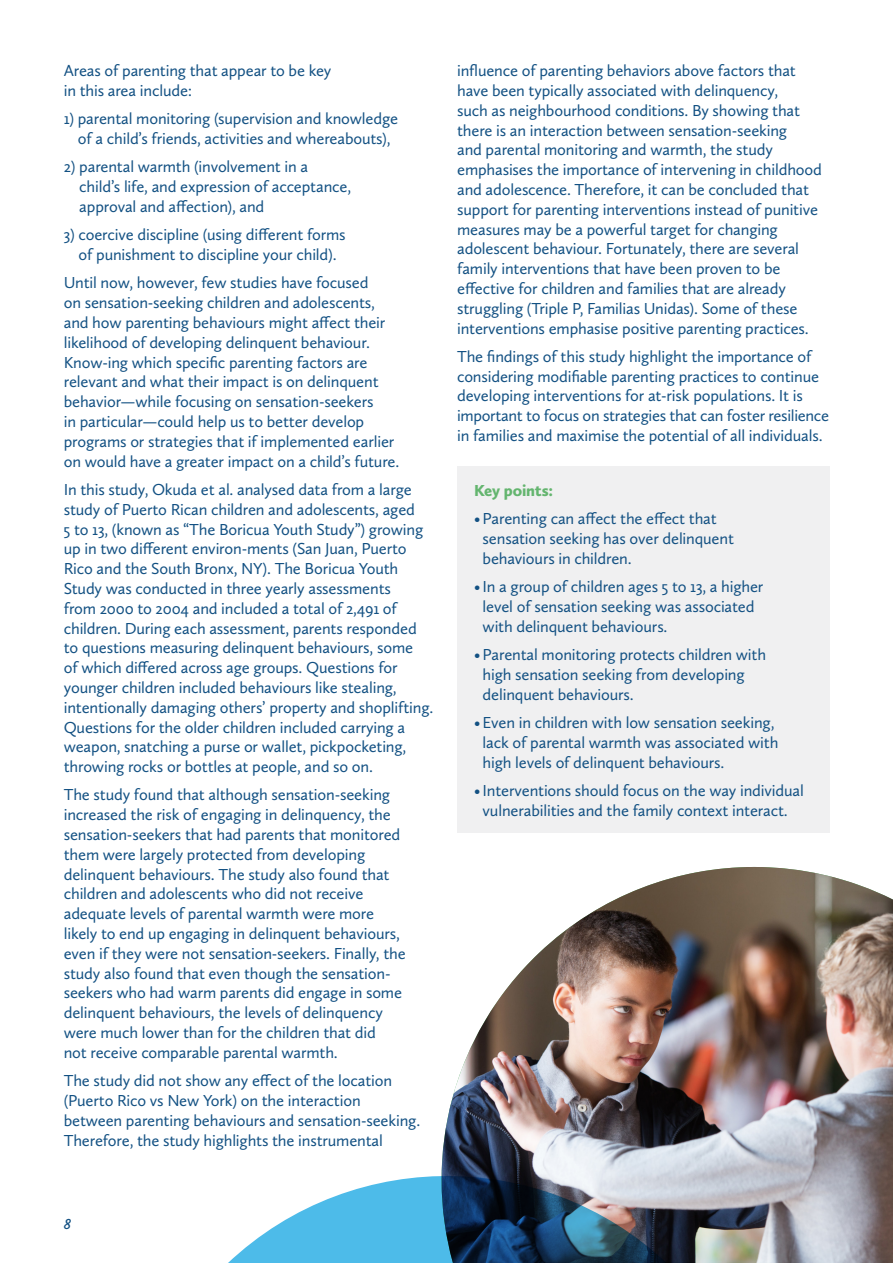
<style>
.page{position:relative;width:893px;height:1263px;background:#fff}
.page>*{position:absolute;margin:0;border:0;box-sizing:border-box;transform-origin:0 0}
.t1{font:16.5px/19.8px "Calluna Sans";letter-spacing:-.01em;color:#135183}
.t2{font:900 16.5px "Calluna Sans";letter-spacing:-.01em;color:#64b56f}
.t3{font:italic 600 15px "Calluna Sans";color:#135183}
</style>
<div class="page">
<img style="left:443px;top:867px;width:450px;height:396px">
<img style="left:228px;top:1142px;width:573px;height:121px">
<div style="left:457px;top:466px;width:372px;height:367px;background:#f0f0f1"></div>
<p class="t1" style="left:64px;top:61px;width:269px">Areas of parenting that appear to be key in this area include:</p>
<p class="t1" style="left:64px;top:109px;width:336px;text-align:center">1) parental monitoring (supervision and knowledge of a child’s friends, activities and whereabouts),</p>
<p class="t1" style="left:79px;top:157px;width:273px;text-indent:-16px">2) parental warmth (involvement in a child’s life, and expression of acceptance, approval and affection), and</p>
<p class="t1" style="left:64px;top:225px;width:283px;text-align:center">3) coercive discipline (using different forms of punishment to discipline your child).</p>
<p class="t1" style="left:64px;top:273px;width:337px">Until now, however, few studies have focused<br>on sensation-seeking children and adolescents, and how parenting behaviours might affect their likelihood of developing delinquent behaviour.<br>Know-ing which specific parenting factors are relevant and what their impact is on delinquent behavior—while focusing on sensation-seekers<br>in particular—could help us to better develop programs or strategies that if implemented earlier on would have a greater impact on a child’s future.</p>
<p class="t1" style="left:64px;top:479px;width:371px">In this study, Okuda et al. analysed data from a large study of Puerto Rican children and adolescents, aged<br>5 to 13, (known as “The Boricua Youth Study”) growing up in two different environ-ments (San Juan, Puerto Rico and the South Bronx, NY). The Boricua Youth Study was conducted in three yearly assessments<br>from 2000 to 2004 and included a total of 2,491 of children. During each assessment, parents responded to questions measuring delinquent behaviours, some<br>of which differed across age groups. Questions for younger children included behaviours like stealing, intentionally damaging others’ property and shoplifting.<br>Questions for the older children included carrying a weapon, snatching a purse or wallet, pickpocketing, throwing rocks or bottles at people, and so on.</p>
<p class="t1" style="left:64px;top:785px;width:343px">The study found that although sensation-seeking increased the risk of engaging in delinquency, the sensation-seekers that had parents that monitored them were largely protected from developing delinquent behaviours. The study also found that children and adolescents who did not receive adequate levels of parental warmth were more likely to end up engaging in delinquent behaviours, even if they were not sensation-seekers. Finally, the study also found that even though the sensation&shy;seekers who had warm parents did engage in some delinquent behaviours, the levels of delinquency were much lower than for the children that did<br>not receive comparable parental warmth.</p>
<p class="t1" style="left:64px;top:1070px;width:358px">The study did not show any effect of the location (Puerto Rico vs New York) on the interaction between parenting behaviours and sensation-seeking.<br>Therefore, the study highlights the instrumental</p>
<p class="t1" style="left:457px;top:60px;width:366px">influence of parenting behaviors above factors that have been typically associated with delinquency,<br>such as neighbourhood conditions. By showing that there is an interaction between sensation-seeking<br>and parental monitoring and warmth, the study emphasises the importance of intervening in childhood and adolescence. Therefore, it can be concluded that support for parenting interventions instead of punitive measures may be a powerful target for changing adolescent behaviour. Fortunately, there are several family interventions that have been proven to be effective for children and families that are already struggling (Triple P, Familias Unidas). Some of these interventions emphasise positive parenting practices.</p>
<p class="t1" style="left:457px;top:346px;width:373px">The findings of this study highlight the importance of considering modifiable parenting practices to continue developing interventions for at-risk populations. It is important to focus on strategies that can foster resilience in families and maximise the potential of all individuals.</p>
<p class="t2" style="left:474px;top:480px;width:81px">Key points:</p>
<p class="t1" style="left:483px;top:508px;width:253px;text-indent:-8px">•Parenting can affect the effect that sensation seeking has over delinquent behaviours in children.</p>
<p class="t1" style="left:483px;top:576px;width:282px;text-indent:-8px">•In a group of children ages 5 to 13, a higher level of sensation seeking was associated with delinquent behaviours.</p>
<p class="t1" style="left:483px;top:644px;width:285px;text-indent:-8px">•Parental monitoring protects children with high sensation seeking from developing delinquent behaviours.</p>
<p class="t1" style="left:483px;top:712px;width:297px;text-indent:-8px">•Even in children with low sensation seeking, lack of parental warmth was associated with high levels of delinquent behaviours.</p>
<p class="t1" style="left:474px;top:780px;width:331px;text-align:center">•Interventions should focus on the way individual vulnerabilities and the family context interact.</p>
<p class="t3" style="left:64px;top:1214px;width:9px">8</p>
</div>
